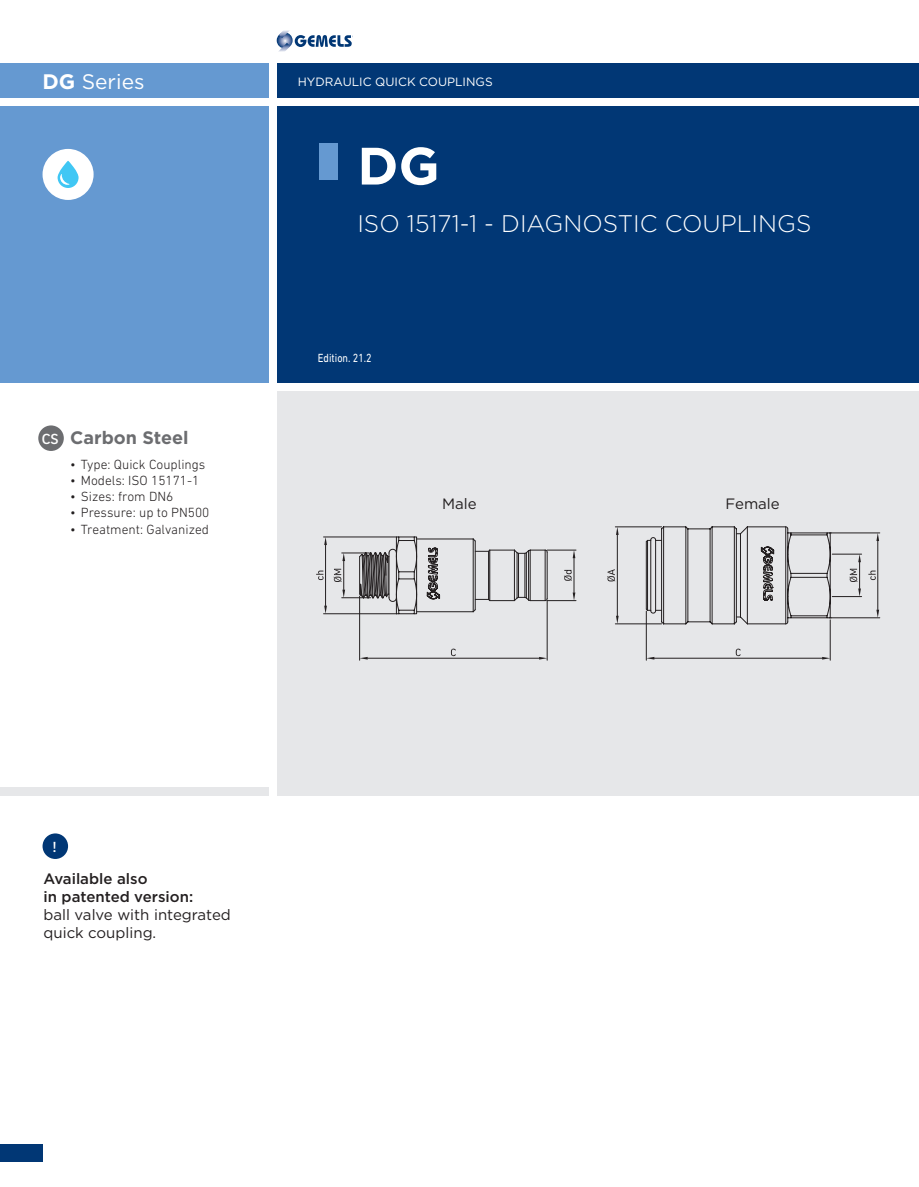
<style>
.page{position:relative;width:919px;height:1187px;background:#fff}
.page>*{position:absolute;margin:0;border:0;box-sizing:border-box;transform-origin:0 0}
.SERIE_APERTURA{font:700 52.5px "Gotham";color:#fff}
.TESTO_SERIE_APERTURA{font:300 24px "Gotham";color:#fff}
.SERIE_FAMIGLIA_sinistra{font:21px "Gotham";color:#fff}
.SERIE_FAMIGLIA_sinistra-2{font:700 21px "Gotham";color:#fff}
.carbon_steel_paragrafo{font:700 18px "Gotham";color:#6c6d70}
.SERIE_APERTURA-2{font:15px/18px "Gotham";color:#231f20}
.SERIE_APERTURA-3{font:500 15px "Gotham";color:#231f20}
.t1{font:500 15px "Brix Sans";color:#fff}
.t2{font:300 13.5px "DIN Next LT Pro";color:#231f20}
.HYDRAULIC_FAMIGLIA_sinistra{font:12px "Gotham";color:#fff}
.Codice_schema{font:12px "DIN Next LT Pro";color:#fff;scale:.85 1}
.s1{font-weight:700}
</style>
<div class="page">
<svg style="left:278px;top:30px;width:74px;height:22px"></svg>
<div style="left:0;top:1144px;width:43px;height:17px;background:#013775"></div>
<div style="left:277px;top:391px;width:641px;height:404px;background:#e6e7e9"></div>
<hr style="left:367px;top:658px;width:172px;height:1px;background:#231f20">
<hr style="left:359px;top:596px;width:1px;height:64px;background:#231f20">
<hr style="left:547px;top:600px;width:1px;height:60px;background:#231f20">
<svg style="left:539px;top:656px;width:8px;height:3px"></svg>
<svg style="left:359px;top:656px;width:8px;height:3px"></svg>
<svg style="left:451px;top:648px;width:5px;height:8px"></svg>
<hr style="left:325px;top:545px;width:1px;height:60px;background:#231f20">
<hr style="left:323px;top:613px;width:73px;height:1px;background:#231f20">
<hr style="left:323px;top:536px;width:73px;height:1px;background:#231f20">
<svg style="left:324px;top:537px;width:3px;height:8px"></svg>
<svg style="left:324px;top:605px;width:3px;height:8px"></svg>
<svg style="left:316px;top:570px;width:7px;height:10px"></svg>
<svg style="left:333px;top:536px;width:243px;height:88px"></svg>
<hr style="left:617px;top:535px;width:1px;height:80px;background:#231f20">
<hr style="left:615px;top:623px;width:46px;height:1px;background:#231f20">
<hr style="left:615px;top:526px;width:46px;height:1px;background:#231f20">
<svg style="left:616px;top:527px;width:2px;height:8px"></svg>
<svg style="left:616px;top:615px;width:2px;height:8px"></svg>
<svg style="left:607px;top:569px;width:8px;height:12px"></svg>
<hr style="left:877px;top:541px;width:1px;height:68px;background:#231f20">
<hr style="left:829px;top:617px;width:50px;height:1px;background:#231f20">
<hr style="left:829px;top:532px;width:50px;height:1px;background:#231f20">
<svg style="left:876px;top:533px;width:3px;height:8px"></svg>
<svg style="left:876px;top:609px;width:3px;height:8px"></svg>
<svg style="left:868px;top:570px;width:7px;height:10px"></svg>
<svg style="left:645px;top:526px;width:216px;height:98px"></svg>
<hr style="left:654px;top:658px;width:168px;height:1px;background:#231f20">
<hr style="left:646px;top:611px;width:1px;height:49px;background:#231f20">
<hr style="left:829px;top:619px;width:1px;height:41px;background:#231f20">
<svg style="left:822px;top:656px;width:8px;height:3px"></svg>
<svg style="left:646px;top:656px;width:8px;height:3px"></svg>
<svg style="left:735px;top:648px;width:5px;height:8px"></svg>
<div style="left:0;top:106px;width:268px;height:277px;background:#6599d1"></div>
<div style="left:277px;top:106px;width:641px;height:277px;background:#013775"></div>
<div style="left:43px;top:149px;width:51px;height:51px;background:#fff;border-radius:50%"></div>
<svg style="left:58px;top:161px;width:21px;height:27px"></svg>
<div style="left:38px;top:425px;width:26px;height:26px;background:#6c6d70;border-radius:50%"></div>
<div style="left:0;top:787px;width:268px;height:8px;background:#e6e7e9"></div>
<div style="left:277px;top:64px;width:641px;height:34px;background:#013775"></div>
<div style="left:0;top:64px;width:268px;height:34px;background:#6599d1"></div>
<div style="left:43px;top:833px;width:25px;height:25px;background:#013775;border-radius:50%"></div>
<p class="SERIE_FAMIGLIA_sinistra" style="left:43px;top:68px;width:103px"><span class="s1">DG</span> Series</p>
<p class="HYDRAULIC_FAMIGLIA_sinistra" style="left:298px;top:74px;width:196px">HYDRAULIC QUICK COUPLINGS</p>
<p class="SERIE_FAMIGLIA_sinistra-2" style="left:43px;top:68px;width:32px">GE</p>
<p class="SERIE_APERTURA" style="left:357px;top:131px;width:84px">DG</p>
<p class="TESTO_SERIE_APERTURA" style="left:357px;top:208px;width:455px">ISO 15171-1 - DIAGNOSTIC COUPLINGS</p>
<p class="t1" style="left:42px;top:429px;width:18px">CS</p>
<p class="carbon_steel_paragrafo" style="left:70px;top:426px;width:120px">Carbon Steel</p>
<p class="t2" style="left:70px;top:456px;width:137px">• Type: Quick Couplings</p>
<p class="t2" style="left:70px;top:472px;width:131px">• Models: ISO 15171-1</p>
<p class="t2" style="left:70px;top:489px;width:105px">• Sizes: from DN6</p>
<p class="t2" style="left:70px;top:505px;width:141px">• Pressure: up to PN500</p>
<p class="t2" style="left:70px;top:521px;width:140px">• Treatment: Galvanized</p>
<p class="Codice_schema" style="left:318px;top:351px;width:65px">Edition. 21.2</p>
<p class="SERIE_APERTURA-2" style="left:442px;top:494px;width:36px">Male</p>
<p class="SERIE_APERTURA-2" style="left:725px;top:494px;width:56px">Female</p>
<p class="t1" style="left:53px;top:836px;width:5px">!</p>
<p class="SERIE_APERTURA-3" style="left:43px;top:869px;width:105px">Available also</p>
<p class="SERIE_APERTURA-3" style="left:43px;top:887px;width:151px">in patented version:</p>
<p class="SERIE_APERTURA-2" style="left:43px;top:905px;width:189px">ball valve with integrated quick coupling.</p>
</div>
